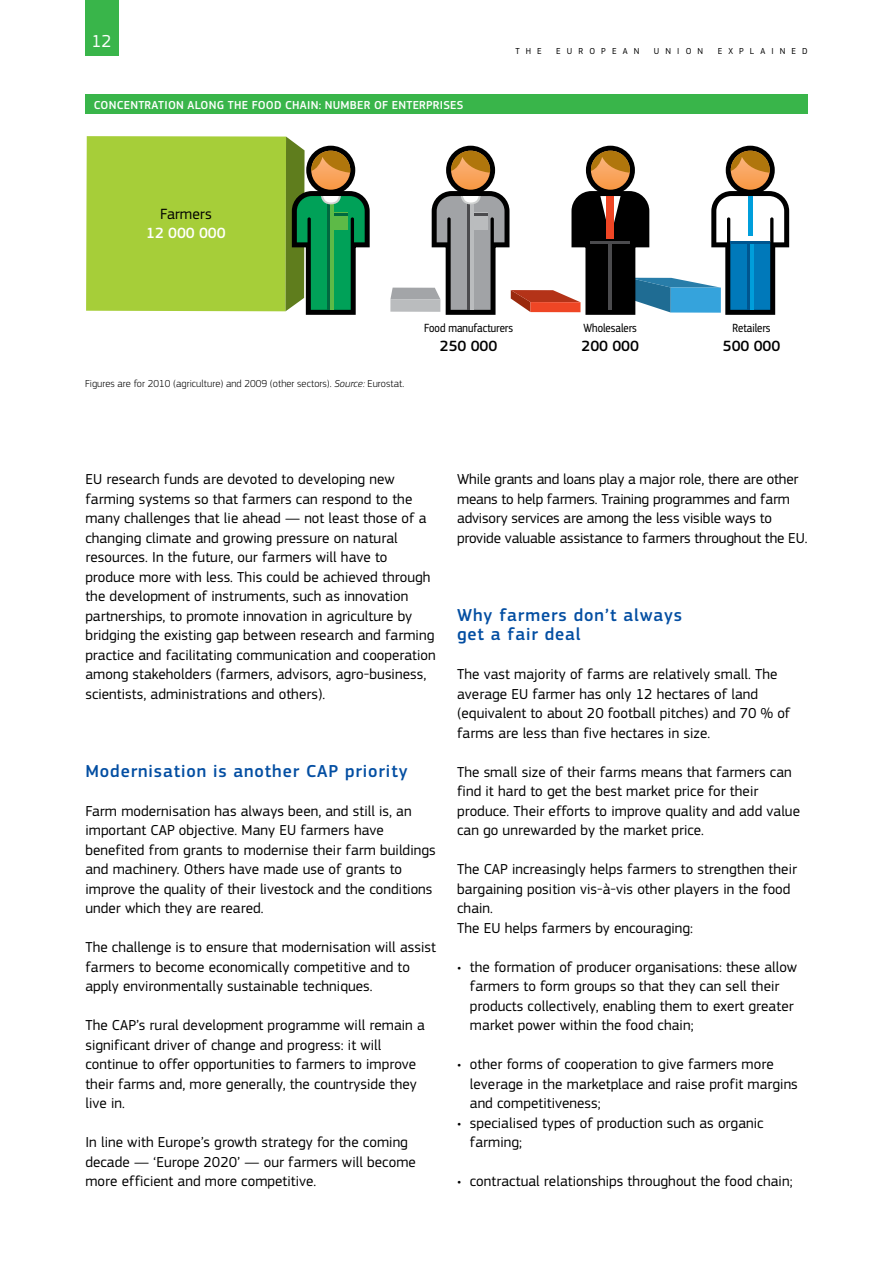
<style>
.page{position:relative;width:893px;height:1263px;background:#fff}
.page>*{position:absolute;margin:0;border:0;box-sizing:border-box;transform-origin:0 0}
.Heading03{font:500 18px/19.5px "EC Square Sans Pro";letter-spacing:.05em;color:#034ea2}
.t1{font:18px "EC Square Sans Pro";color:#fff}
.t2{font:500 15.45px "EC Square Sans Pro";color:#000}
.t3{font:500 15.45px/18.5px "EC Square Sans Pro";color:#fff;text-align:center}
.BodyText{font:15px/19.5px "EC Square Sans Pro";letter-spacing:.005em;color:#000}
.BodyText_2{font:15px/19.5px "EC Square Sans Pro";letter-spacing:.005em;color:#000}
.t4{font:12.3px "EC Square Sans Cond Pro";color:#000}
.Graph_Title{font:500 12px "EC Square Sans Pro";letter-spacing:.02em;color:#fff}
.source{font:300 10.5px "EC Square Sans Pro";letter-spacing:.005em;color:#000}
.t5{font:9px "EC Square Sans Pro";letter-spacing:.68em;color:#000}
.s1{font-weight:400;color:#000}
.s2{font-style:italic}
</style>
<div class="page">
<div style="left:85px;top:0;width:33px;height:55px;background:#39b54a"></div>
<div style="left:85px;top:94px;width:723px;height:20px;background:#39b54a"></div>
<div style="left:726px;top:146px;width:49px;height:49px;border:10px solid #000;border-radius:50%"></div>
<div style="left:586px;top:146px;width:49px;height:49px;border:10px solid #000;border-radius:50%"></div>
<div style="left:446px;top:146px;width:49px;height:49px;border:10px solid #000;border-radius:50%"></div>
<svg style="left:86px;top:136px;width:284px;height:179px;background:#91bd48"></svg>
<div style="left:451px;top:151px;width:39px;height:39px;background:#f9a054;border-radius:19px"></div>
<svg style="left:451px;top:151px;width:39px;height:22px"></svg>
<div style="left:591px;top:151px;width:39px;height:39px;background:#f9a054;border-radius:20px"></div>
<svg style="left:591px;top:151px;width:39px;height:22px"></svg>
<div style="left:731px;top:151px;width:39px;height:39px;background:#f9a054;border-radius:19px"></div>
<svg style="left:731px;top:151px;width:39px;height:22px"></svg>
<svg style="left:390px;top:186px;width:400px;height:129px"></svg>
<div style="left:607px;top:196px;width:7px;height:42px;background:#ef4625"></div>
<p class="t1" style="left:92px;top:30px;width:22px">12</p>
<p class="Graph_Title" style="left:94px;top:98px;width:371px">CONCENTRATION ALONG THE FOOD CHAIN: NUMBER OF ENTERPRISES</p>
<p class="t3" style="left:146px;top:205px;width:81px"><span class="s1">Farmers<br></span>12 000 000</p>
<p class="t5" style="left:515px;top:45px;width:28px">THE</p>
<p class="t5" style="left:556px;top:45px;width:85px">EUROPEAN</p>
<p class="t5" style="left:654px;top:45px;width:51px">UNION</p>
<p class="t5" style="left:718px;top:45px;width:92px">EXPLAINED</p>
<p class="source" style="left:85px;top:377px;width:321px">Figures are for 2010 (agriculture) and 2009 (other sectors). <span class="s2">Source:</span> Eurostat.</p>
<p class="t4" style="left:424px;top:321px;width:90px">Food manufacturers</p>
<p class="t2" style="left:440px;top:337px;width:59px">250 000</p>
<p class="t4" style="left:583px;top:321px;width:55px">Wholesalers</p>
<p class="t2" style="left:581px;top:337px;width:59px">200 000</p>
<p class="t4" style="left:732px;top:321px;width:40px">Retailers</p>
<p class="t2" style="left:723px;top:337px;width:59px">500 000</p>
<p class="BodyText" style="left:85px;top:470px;width:352px">EU research funds are devoted to developing new farming systems so that farmers can respond to the many challenges that lie ahead — not least those of a changing climate and growing pressure on natural resources. In the future, our farmers will have to produce more with less. This could be achieved through the development of instruments, such as innovation partnerships, to promote innovation in agriculture by bridging the existing gap between research and farming practice and facilitating communication and cooperation among stakeholders (farmers, advisors, agro-business, scientists, administrations and others).</p>
<p class="Heading03" style="left:85px;top:761px;width:324px">Modernisation is another CAP priority</p>
<p class="BodyText" style="left:85px;top:801px;width:352px">Farm modernisation has always been, and still is, an important CAP objective. Many EU farmers have benefited from grants to modernise their farm buildings and machinery. Others have made use of grants to improve the quality of their livestock and the conditions under which they are reared.</p>
<p class="BodyText" style="left:85px;top:938px;width:352px">The challenge is to ensure that modernisation will assist farmers to become economically competitive and to apply environmentally sustainable techniques.</p>
<p class="BodyText" style="left:85px;top:1016px;width:341px">The CAP’s rural development programme will remain a significant driver of change and progress: it will continue to offer opportunities to farmers to improve their farms and, more generally, the countryside they live in.</p>
<p class="BodyText" style="left:85px;top:1133px;width:332px">In line with Europe’s growth strategy for the coming decade — ‘Europe 2020’ — our farmers will become more efficient and more competitive.</p>
<p class="BodyText" style="left:457px;top:470px;width:352px">While grants and loans play a major role, there are other means to help farmers. Training programmes and farm advisory services are among the less visible ways to provide valuable assistance to farmers throughout the EU.</p>
<p class="Heading03" style="left:457px;top:605px;width:227px">Why farmers don’t always get a fair deal</p>
<p class="BodyText" style="left:457px;top:665px;width:335px">The vast majority of farms are relatively small. The average EU farmer has only 12 hectares of land (equivalent to about 20 football pitches) and 70 % of farms are less than five hectares in size.</p>
<p class="BodyText" style="left:457px;top:762px;width:344px">The small size of their farms means that farmers can find it hard to get the best market price for their produce. Their efforts to improve quality and add value can go unrewarded by the market price.</p>
<p class="BodyText" style="left:457px;top:860px;width:341px">The CAP increasingly helps farmers to strengthen their bargaining position vis-à-vis other players in the food chain.</p>
<p class="BodyText" style="left:457px;top:918px;width:238px">The EU helps farmers by encouraging:</p>
<p class="BodyText_2" style="left:470px;top:957px;width:329px;text-indent:-13px">• the formation of producer organisations: these allow farmers to form groups so that they can sell their products collectively, enabling them to exert greater market power within the food chain;</p>
<p class="BodyText_2" style="left:470px;top:1055px;width:329px;text-indent:-13px">• other forms of cooperation to give farmers more leverage in the marketplace and raise profit margins and competitiveness;</p>
<p class="BodyText_2" style="left:470px;top:1113px;width:295px;text-indent:-13px">• specialised types of production such as organic farming;</p>
<p class="BodyText_2" style="left:457px;top:1172px;width:337px">• contractual relationships throughout the food chain;</p>
</div>
